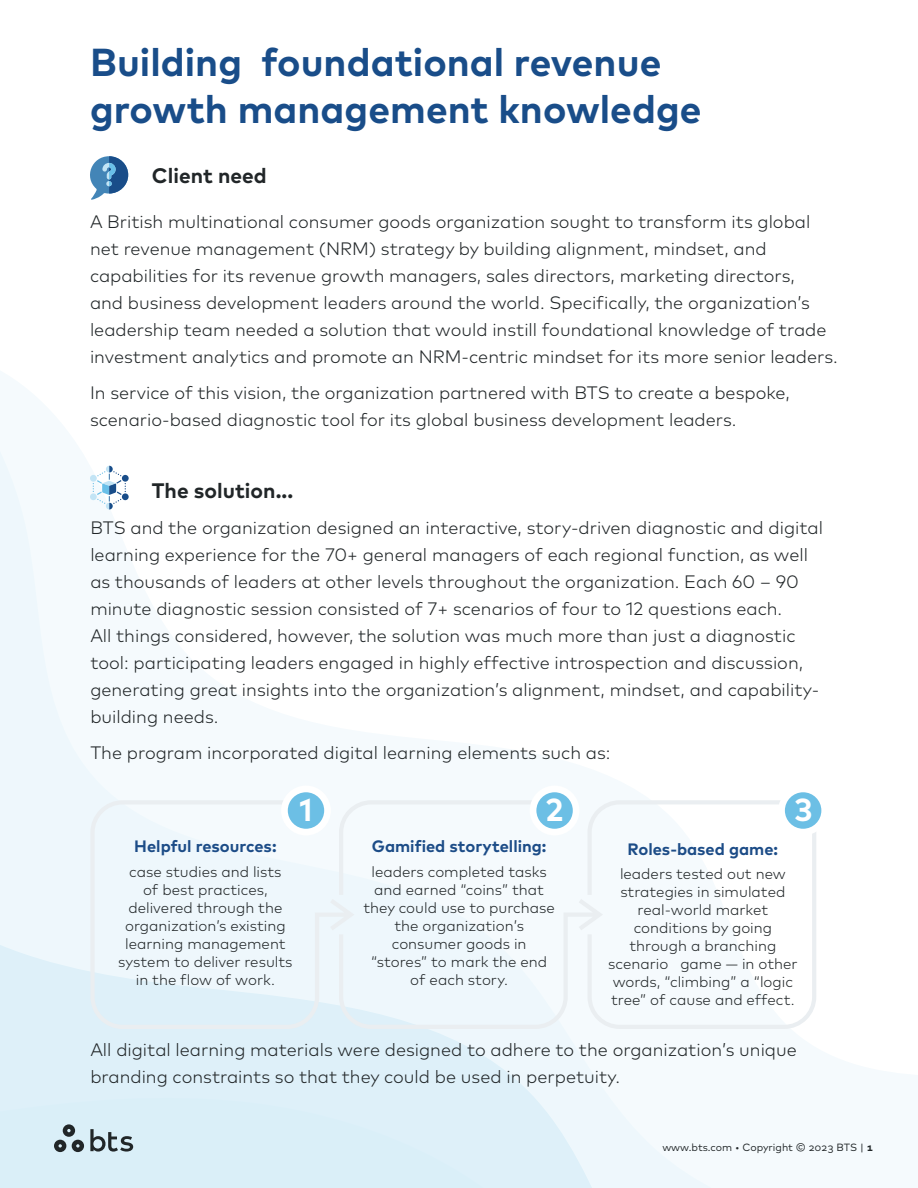
<style>
.page{position:relative;width:918px;height:1188px;background:#fff}
.page>*{position:absolute;margin:0;border:0;box-sizing:border-box;transform-origin:0 0}
.T1{font:700 39px/46.8px "Mark OT";color:#194d89}
.Body_1__grid_on{font:700 31.8px "Mark OT";color:#fff}
.H1__grid_1st_line_only{font:700 21px "Mark OT";color:#212628}
.Body_1__grid_on-2{font:300 18px/27px "Mark OT";color:#212628}
.Body_3__grid_no{font:700 16.5px "Mark OT";color:#1c4c87}
.Body_3__grid_no-2{font:300 15px/18px "Mark OT";color:#212628;text-align:center}
.t1{font:10.5px "Mark OT";color:#212628}
.s1{font-weight:700}
</style>
<div class="page">
<div style="left:0;top:451px;width:129px;height:488px;background:#f0f8fc"></div>
<svg style="left:0;top:939px;width:607px;height:154px;background:#e1f1f9"></svg>
<svg style="left:0;top:1093px;width:712px;height:95px;background:#e0f1f9"></svg>
<svg style="left:90px;top:1129px;width:43px;height:23px"></svg>
<svg style="left:54px;top:1124px;width:30px;height:28px"></svg>
<svg style="left:90px;top:156px;width:38px;height:44px"></svg>
<div style="left:90px;top:493px;width:7px;height:7px;background:#c2e4f5;border-radius:50%"></div>
<div style="left:90px;top:475px;width:7px;height:7px;background:#c2e4f5;border-radius:50%"></div>
<div style="left:122px;top:493px;width:7px;height:7px;background:#194d89;border-radius:50%"></div>
<div style="left:122px;top:475px;width:7px;height:7px;background:#194d89;border-radius:50%"></div>
<svg style="left:93px;top:466px;width:33px;height:43px"></svg>
<svg style="left:603px;top:800px;width:213px;height:229px;fill:#f5fafd"></svg>
<svg style="left:90px;top:800px;width:249px;height:229px;background:#ecf5fb"></svg>
<svg style="left:339px;top:792px;width:264px;height:237px"></svg>
<svg style="left:778px;top:792px;width:44px;height:43px"></svg>
<svg style="left:281px;top:792px;width:50px;height:43px"></svg>
<p class="T1" style="left:90px;top:37px;width:613px">Building foundational revenue growth management knowledge</p>
<p class="H1__grid_1st_line_only" style="left:152px;top:162px;width:116px">Client need</p>
<p class="Body_1__grid_on-2" style="left:90px;top:208px;width:749px">A British multinational consumer goods organization sought to transform its global net revenue management (NRM) strategy by building alignment, mindset, and capabilities for its revenue growth managers, sales directors, marketing directors,<br>and business development leaders around the world. Specifically, the organization’s leadership team needed a solution that would instill foundational knowledge of trade investment analytics and promote an NRM-centric mindset for its more senior leaders.</p>
<p class="Body_1__grid_on-2" style="left:90px;top:379px;width:701px">In service of this vision, the organization partnered with BTS to create a bespoke, scenario-based diagnostic tool for its global business development leaders.</p>
<p class="H1__grid_1st_line_only" style="left:152px;top:477px;width:143px">The solution...</p>
<p class="Body_1__grid_on-2" style="left:90px;top:514px;width:734px">BTS and the organization designed an interactive, story-driven diagnostic and digital learning experience for the 70+ general managers of each regional function, as well as thousands of leaders at other levels throughout the organization. Each 60 – 90 minute diagnostic session consisted of 7+ scenarios of four to 12 questions each.<br>All things considered, however, the solution was much more than just a diagnostic tool: participating leaders engaged in highly effective introspection and discussion, generating great insights into the organization’s alignment, mindset, and capability&shy;building needs.</p>
<p class="Body_1__grid_on-2" style="left:90px;top:739px;width:522px">The program incorporated digital learning elements such as:</p>
<p class="Body_3__grid_no" style="left:134px;top:836px;width:144px">Helpful resources:</p>
<p class="Body_3__grid_no-2" style="left:118px;top:863px;width:176px">case studies and lists<br>of best practices, delivered through the organization’s existing learning management system to deliver results in the flow of work.</p>
<p class="Body_1__grid_on" style="left:300px;top:789px;width:15px">1</p>
<p class="Body_1__grid_on" style="left:546px;top:789px;width:19px">2</p>
<p class="Body_1__grid_on" style="left:795px;top:789px;width:20px">3</p>
<p class="Body_3__grid_no" style="left:372px;top:836px;width:176px">Gamified storytelling:</p>
<p class="Body_3__grid_no-2" style="left:363px;top:863px;width:193px">leaders completed tasks and earned “coins” that they could use to purchase the organization’s consumer goods in “stores” to mark the end of each story.</p>
<p class="Body_3__grid_no" style="left:628px;top:838px;width:152px">Roles-based game:</p>
<p class="Body_3__grid_no-2" style="left:608px;top:865px;width:191px">leaders tested out new strategies in simulated real-world market conditions by going through a branching scenario game — in other words, “climbing” a “logic tree” of cause and effect.</p>
<p class="Body_1__grid_on-2" style="left:90px;top:1036px;width:708px">All digital learning materials were designed to adhere to the organization’s unique branding constraints so that they could be used in perpetuity.</p>
<p class="t1" style="left:662px;top:1141px;width:212px">www.bts.com • Copyright © 2023 BTS | <span class="s1">1</span></p>
</div>
